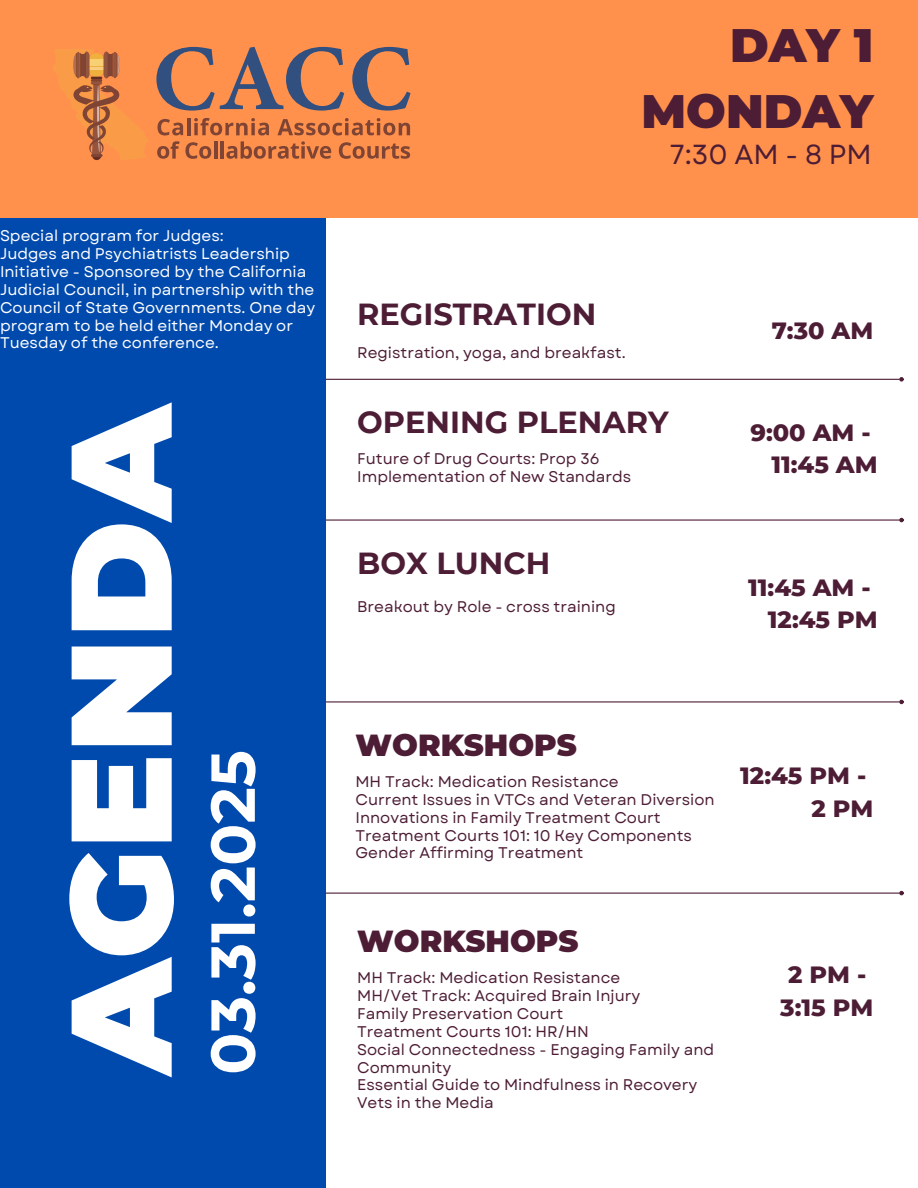
<style>
.page{position:relative;width:918px;height:1188px;background:#fff}
.page>*{position:absolute;margin:0;border:0;box-sizing:border-box;transform-origin:0 0}
.t1{font:900 142.95px "Montserrat";color:#fff}
.t2{font:700 62.1px "Montserrat";color:#fff}
.t3{font:900 46.8px/65.2px "Montserrat";color:#4d1d35;text-align:right}
.t4{font:700 30.45px "Montserrat";color:#4d1d35}
.t5{font:900 30.45px "Montserrat";color:#4d1d35}
.t6{font:27.6px "Garet";color:#4d1d35}
.t7{font:800 24px/32.7px "Montserrat";color:#4d1d35;text-align:right}
.t8{font:15.45px/17.9px "Garet";color:#4d1d35}
.t9{font:15.45px/17.9px "Garet";color:#fff}
</style>
<div class="page">
<div style="left:0;top:0;width:326px;height:1188px;background:#004aad"></div>
<div style="left:0;top:0;width:918px;height:218px;background:#ff914d"></div>
<hr style="left:326px;top:379px;width:574px;height:1px;background:#4d1d35">
<svg style="left:899px;top:377px;width:5px;height:5px"></svg>
<hr style="left:326px;top:519px;width:574px;height:2px;background:#4d1d35">
<svg style="left:899px;top:518px;width:5px;height:4px"></svg>
<hr style="left:326px;top:701px;width:574px;height:2px;background:#4d1d35">
<svg style="left:899px;top:700px;width:5px;height:4px"></svg>
<hr style="left:326px;top:893px;width:574px;height:1px;background:#4d1d35">
<svg style="left:899px;top:891px;width:5px;height:4px"></svg>
<svg style="left:156px;top:47px;width:188px;height:64px"></svg>
<svg style="left:352px;top:47px;width:59px;height:64px"></svg>
<svg style="left:73px;top:51px;width:47px;height:110px"></svg>
<svg style="left:158px;top:119px;width:25px;height:16px"></svg>
<hr style="left:187px;top:118px;width:3px;height:17px;background:#7f4433">
<svg style="left:194px;top:118px;width:75px;height:17px"></svg>
<svg style="left:277px;top:118px;width:133px;height:17px"></svg>
<svg style="left:157px;top:141px;width:54px;height:18px"></svg>
<hr style="left:214px;top:141px;width:3px;height:18px;background:#7f4433">
<hr style="left:220px;top:141px;width:4px;height:18px;background:#7f4433">
<svg style="left:226px;top:141px;width:105px;height:18px"></svg>
<svg style="left:339px;top:142px;width:71px;height:17px"></svg>
<p class="t9" style="left:0;top:227px;width:225px">Special program for Judges:</p>
<p class="t9" style="left:0;top:245px;width:317px">Judges and Psychiatrists Leadership Initiative - Sponsored by the California Judicial Council, in partnership with the Council of State Governments. One day program to be held either Monday or Tuesday of the conference.</p>
<p class="t1" style="left:33px;top:1075px;width:676px;rotate:-90deg">AGENDA</p>
<p class="t2" style="left:195px;top:1075px;width:326px;rotate:-90deg">03.31.2025</p>
<p class="t3" style="left:642px;top:13px;width:233px">DAY 1<br>MONDAY</p>
<p class="t6" style="left:670px;top:135px;width:203px">7:30 AM - 8 PM</p>
<h6 class="t4" style="left:357px;top:295px;width:241px">REGISTRATION</h6>
<h4 class="t8" style="left:357px;top:344px;width:270px">Registration, yoga, and breakfast.</h4>
<p class="t7" style="left:772px;top:314px;width:103px">7:30 AM</p>
<p class="t4" style="left:357px;top:403px;width:313px">OPENING PLENARY</p>
<h6 class="t8" style="left:357px;top:450px;width:244px">Future of Drug Courts: Prop 36</h6>
<p class="t8" style="left:357px;top:468px;width:276px">Implementation of New Standards</p>
<h4 class="t4" style="left:357px;top:544px;width:195px">BOX LUNCH</h4>
<h5 class="t8" style="left:357px;top:598px;width:260px">Breakout by Role - cross training</h5>
<h3 class="t7" style="left:750px;top:416px;width:129px">9:00 AM -<br>11:45 AM</h3>
<p class="t7" style="left:748px;top:571px;width:131px">11:45 AM -<br>12:45 PM</p>
<p class="t5" style="left:356px;top:726px;width:223px">WORKSHOPS</p>
<p class="t8" style="left:356px;top:773px;width:265px">MH Track: Medication Resistance</p>
<h1 class="t8" style="left:356px;top:791px;width:361px">Current Issues in VTCs and Veteran Diversion</h1>
<h2 class="t8" style="left:356px;top:808px;width:307px">Innovations in Family Treatment Court</h2>
<h4 class="t8" style="left:356px;top:826px;width:338px">Treatment Courts 101: 10 Key Components</h4>
<h6 class="t8" style="left:356px;top:844px;width:229px">Gender Affirming Treatment</h6>
<h4 class="t7" style="left:740px;top:759px;width:135px">12:45 PM -<br>2 PM</h4>
<p class="t5" style="left:357px;top:923px;width:223px">WORKSHOPS</p>
<p class="t8" style="left:357px;top:969px;width:265px">MH Track: Medication Resistance</p>
<p class="t8" style="left:357px;top:987px;width:285px">MH/Vet Track: Acquired Brain Injury</p>
<h4 class="t8" style="left:357px;top:1005px;width:208px">Family Preservation Court</h4>
<h6 class="t8" style="left:357px;top:1023px;width:233px">Treatment Courts 101: HR/HN</h6>
<p class="t8" style="left:357px;top:1040px;width:359px">Social Connectedness - Engaging Family and<br>Community</p>
<p class="t8" style="left:357px;top:1076px;width:342px">Essential Guide to Mindfulness in Recovery</p>
<p class="t8" style="left:357px;top:1094px;width:138px">Vets in the Media</p>
<h6 class="t7" style="left:780px;top:958px;width:95px;text-align:center">2PM-<br>3:15 PM</h6>
</div>
